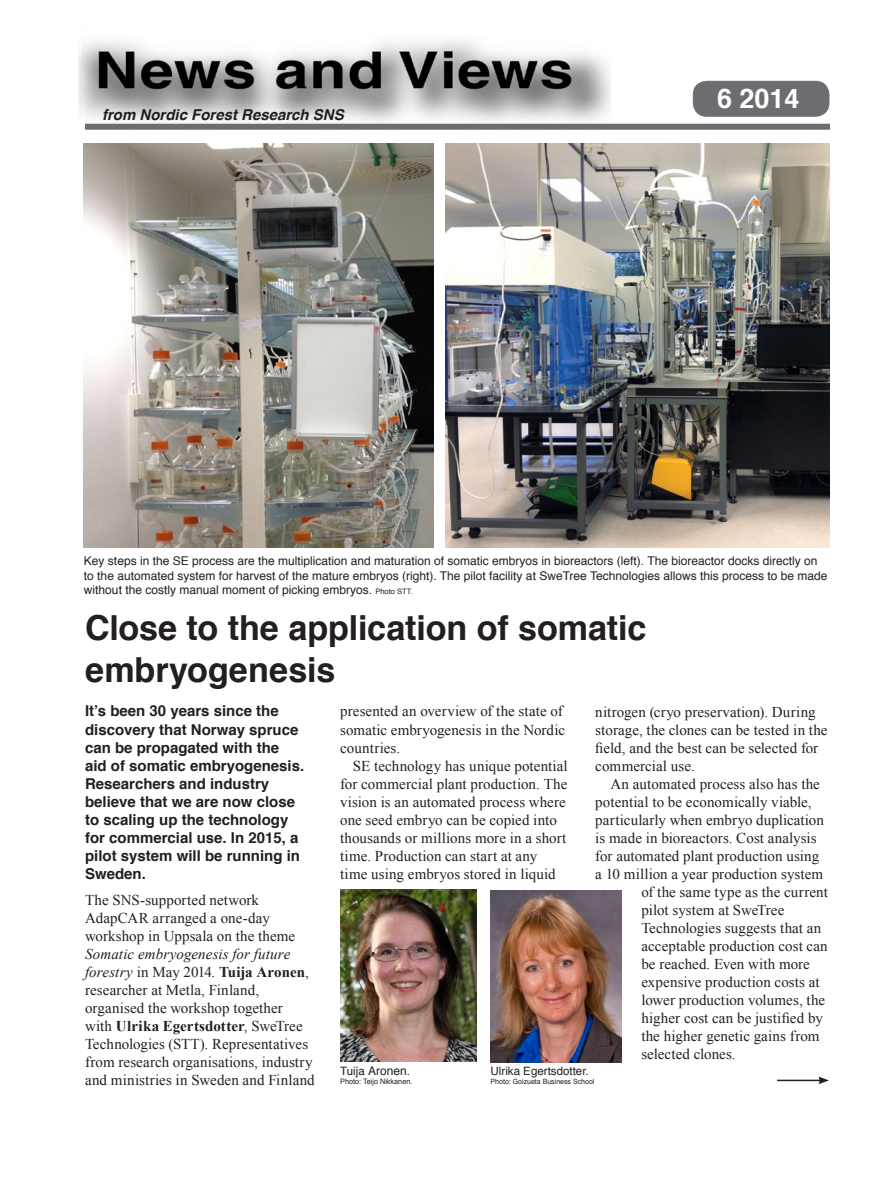
<style>
.page{position:relative;width:893px;height:1191px;background:#fff}
.page>*{position:absolute;margin:0;border:0;box-sizing:border-box;transform-origin:0 0}
.Brödtext_Scand_J{font:700 34.5px/41.4px "Helvetica";letter-spacing:-.005em;color:#231f20}
.t1{font:700 27px "Helvetica";color:#fff}
.Brödtext_Scand_J-2{font:15px/18px "Times New Roman";letter-spacing:.005em;color:#231f20}
.Ingress{font:700 15px/18px "Helvetica";color:#231f20}
.t2{font:italic 700 15px "Helvetica";color:#231f20}
.Bildtext{font:12px/14.4px "Helvetica";color:#231f20}
.Bildtext-2{font:11.55px "Helvetica";color:#231f20}
.Bildtext-3{font:7.5px "Helvetica";color:#231f20}
.Bildtext-4{font:7.2px "Helvetica";color:#231f20}
.s1{font-size:7.5px}
.s2{font-style:italic}
.s3{font-weight:700}
.s4{font-size:11.55px}
</style>
<div class="page">
<img style="left:78px;top:40px;width:585px;height:104px">
<div style="left:85px;top:124px;width:745px;height:6px;background:#6c6d70"></div>
<div style="left:693px;top:81px;width:136px;height:35px;background:#6c6d70;border-radius:13px"></div>
<div style="left:693px;top:81px;width:136px;height:35px;border:1px solid #6c6d70;border-radius:13px"></div>
<hr style="left:777px;top:1079px;width:44px;height:2px;background:#231f20">
<svg style="left:818px;top:1076px;width:11px;height:8px"></svg>
<img style="left:84px;top:144px;width:350px;height:403px">
<img style="left:340px;top:889px;width:137px;height:172px">
<img style="left:491px;top:890px;width:130px;height:172px">
<img style="left:445px;top:144px;width:384px;height:403px">
<p class="t2" style="left:102px;top:102px;width:243px">from Nordic Forest Research SNS</p>
<p class="t1" style="left:717px;top:77px;width:84px">6 2014</p>
<p class="Bildtext" style="left:84px;top:554px;width:745px">Key steps in the SE process are the multiplication and maturation of somatic embryos in bioreactors (left). The bioreactor docks directly on to the automated system for harvest of the mature embryos (right). The pilot facility at SweTree Technologies allows this process to be made without the costly manual moment of picking embryos. <span class="s1">Photo STT.</span></p>
<p class="Brödtext_Scand_J" style="left:85px;top:607px;width:563px">Close to the application of somatic embryogenesis</p>
<p class="Ingress" style="left:85px;top:702px;width:221px">It’s been 30 years since the discovery that Norway spruce can be propagated with the aid of somatic embryogenesis.<br>Researchers and industry believe that we are now close to scaling up the technology for commercial use. In 2015, a pilot system will be running in<br>Sweden.</p>
<p class="Brödtext_Scand_J-2" style="left:85px;top:890px;width:231px">The SNS-supported network AdapCAR arranged a one-day workshop in Uppsala on the theme <span class="s2">Somatic embryogenesis for future forestry</span> in May 2014. <span class="s3">Tuija Aronen</span>, researcher at Metla, Finland, organised the workshop together<br>with <span class="s3">Ulrika Egertsdotter</span>, SweTree Technologies (STT). Representatives from research organisations, industry and ministries in Sweden and Finland</p>
<p class="Brödtext_Scand_J-2" style="left:340px;top:702px;width:226px">presented an overview of the state of somatic embryogenesis in the Nordic countries.</p>
<p class="Brödtext_Scand_J-2" style="left:340px;top:756px;width:229px;text-indent:13px">SE technology has unique potential for commercial plant production. The vision is an automated process where one seed embryo can be copied into thousands or millions more in a short time. Production can start at any time using embryos stored in liquid</p>
<p class="Brödtext_Scand_J-2" style="left:595px;top:703px;width:234px">nitrogen (cryo preservation). During storage, the clones can be tested in the field, and the best can be selected for commercial use.</p>
<p class="Brödtext_Scand_J-2" style="left:610px;top:775px;width:211px">An automated process also has the</p>
<p class="Brödtext_Scand_J-2" style="left:595px;top:793px;width:218px">potential to be economically viable,</p>
<p class="Brödtext_Scand_J-2" style="left:595px;top:811px;width:230px">particularly when embryo duplication</p>
<p class="Brödtext_Scand_J-2" style="left:595px;top:829px;width:223px">is made in bioreactors. Cost analysis</p>
<p class="Brödtext_Scand_J-2" style="left:595px;top:847px;width:225px">for automated plant production using</p>
<p class="Brödtext_Scand_J-2" style="left:595px;top:865px;width:229px">a 10 million a year production system</p>
<p class="Brödtext_Scand_J-2" style="left:641px;top:883px;width:188px">of the same type as the current</p>
<p class="Brödtext_Scand_J-2" style="left:641px;top:901px;width:144px">pilot system at SweTree</p>
<p class="Brödtext_Scand_J-2" style="left:641px;top:919px;width:181px">Technologies suggests that an</p>
<p class="Brödtext_Scand_J-2" style="left:641px;top:937px;width:188px">acceptable production cost can</p>
<p class="Brödtext_Scand_J-2" style="left:641px;top:955px;width:170px">be reached. Even with more</p>
<p class="Brödtext_Scand_J-2" style="left:641px;top:973px;width:180px">expensive production costs at</p>
<p class="Brödtext_Scand_J-2" style="left:641px;top:991px;width:185px">lower production volumes, the</p>
<p class="Brödtext_Scand_J-2" style="left:641px;top:1009px;width:183px">higher cost can be justified by</p>
<p class="Brödtext_Scand_J-2" style="left:641px;top:1027px;width:180px">the higher genetic gains from</p>
<p class="Brödtext_Scand_J-2" style="left:641px;top:1045px;width:96px">selected clones.</p>
<p class="Bildtext" style="left:340px;top:1063px;width:71px"><span class="s4">Tuija</span> Aronen.</p>
<p class="Bildtext-3" style="left:340px;top:1075px;width:74px">Photo: Teijo Nikkanen.</p>
<p class="Bildtext-2" style="left:491px;top:1062px;width:100px">Ulrika Egertsdotter.</p>
<p class="Bildtext-4" style="left:491px;top:1075px;width:105px">Photo: Goizueta Business School</p>
</div>
